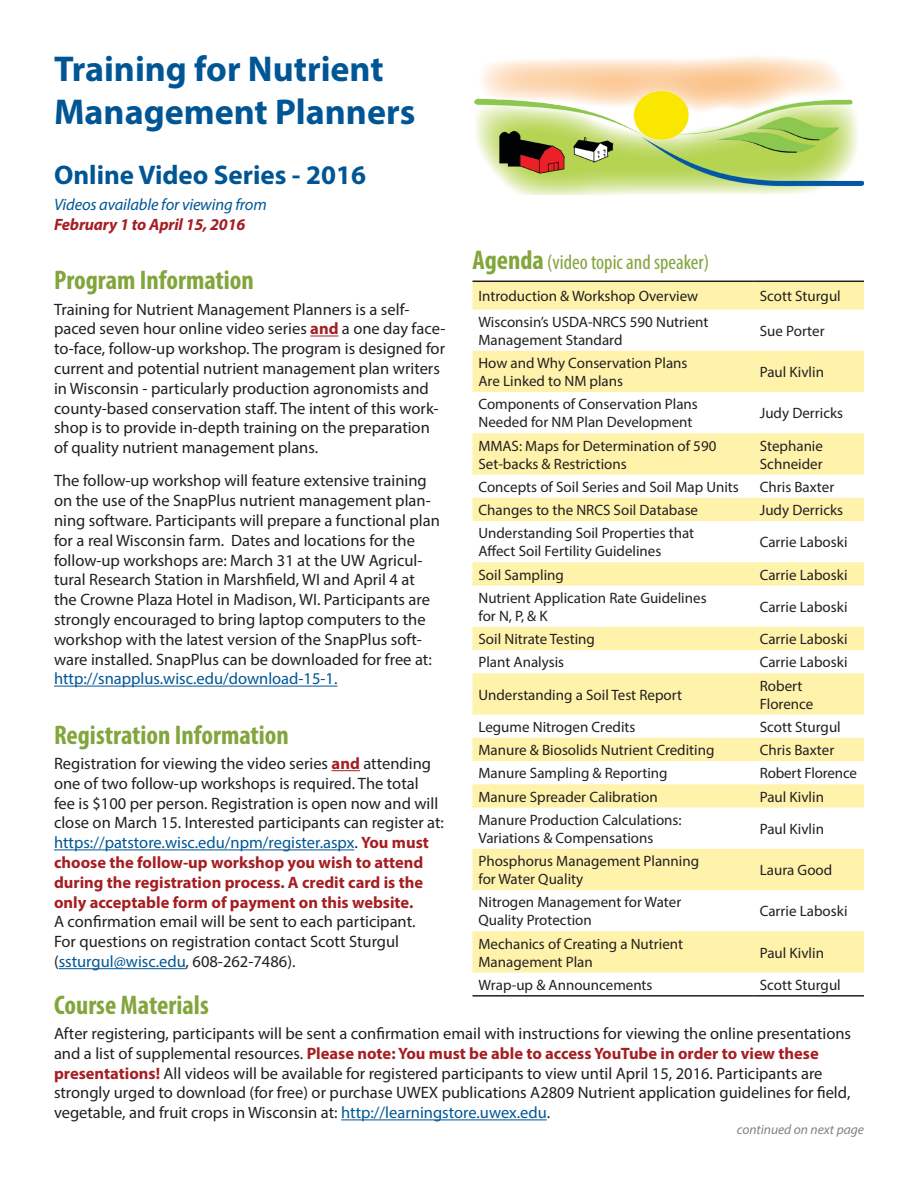
<style>
.page{position:relative;width:918px;height:1188px;background:#fff}
.page>*{position:absolute;margin:0;border:0;box-sizing:border-box;transform-origin:0 0}
.H1_title{font:700 36px/43.2px "Myriad Pro";color:#005695}
.H3_Section{font:700 condensed 27px "Myriad Pro";color:#82a53c}
.H2_Subtitle{font:700 27px "Myriad Pro";color:#005695}
.H3_Section-2{font:condensed 21px "Myriad Pro";color:#82a53c}
.P_BodyText_1{font:16.5px/19.8px "Myriad Pro";color:#231f20}
.P_BodyText_1-2{font:italic 16.5px/19.8px "Myriad Pro";letter-spacing:-.01em;color:#005695}
.TableText{font:15px/18px "Myriad Pro";color:#231f20}
.H4_ChecklistTitle{font:italic 13.5px "Myriad Pro";color:#808285}
.s1{font-weight:700;color:#a51e22}
.s2{color:#005695}
.s3{font-weight:700;font-size:27px}
</style>
<div class="page">
<svg style="left:310px;top:336px;width:29px;height:1px"></svg>
<hr style="left:54px;top:686px;width:284px;height:1px;background:#005695">
<svg style="left:332px;top:770px;width:28px;height:1px"></svg>
<hr style="left:54px;top:849px;width:300px;height:1px;background:#005695">
<hr style="left:59px;top:968px;width:127px;height:1px;background:#005695">
<img style="left:474px;top:56px;width:390px;height:138px">
<svg style="left:472px;top:282px;width:392px;height:691px"></svg>
<hr style="left:472px;top:281px;width:282px;height:1px;background:#231f20">
<hr style="left:754px;top:281px;width:110px;height:1px;background:#231f20">
<hr style="left:472px;top:995px;width:282px;height:2px;background:#231f20">
<hr style="left:754px;top:995px;width:110px;height:2px;background:#231f20">
<hr style="left:341px;top:1119px;width:206px;height:1px;background:#005695">
<p class="H1_title" style="left:54px;top:46px;width:363px">Training for Nutrient<br>Management Planners</p>
<p class="H2_Subtitle" style="left:54px;top:157px;width:314px">Online Video Series - 2016</p>
<p class="P_BodyText_1-2" style="left:54px;top:194px;width:214px">Videos available for viewing from<br><span class="s1">February 1 to April 15, 2016</span></p>
<p class="H3_Section" style="left:54px;top:263px;width:201px">Program Information</p>
<p class="P_BodyText_1" style="left:54px;top:299px;width:393px">Training for Nutrient Management Planners is a self&shy;paced seven hour online video series <span class="s1">and</span> a one day face&shy;to-face, follow-up workshop. The program is designed for current and potential nutrient management plan writers in Wisconsin - particularly production agronomists and county-based conservation staff. The intent of this work&shy;shop is to provide in-depth training on the preparation of quality nutrient management plans.</p>
<p class="P_BodyText_1" style="left:54px;top:471px;width:387px">The follow-up workshop will feature extensive training on the use of the SnapPlus nutrient management plan&shy;ning software. Participants will prepare a functional plan for a real Wisconsin farm. Dates and locations for the follow-up workshops are: March 31 at the UW Agricul&shy;tural Research Station in Marshfield, WI and April 4 at the Crowne Plaza Hotel in Madison, WI. Participants are strongly encouraged to bring laptop computers to the workshop with the latest version of the SnapPlus soft&shy;ware installed. SnapPlus can be downloaded for free at: <span class="s2">http://snapplus.wisc.edu/download-15-1.</span></p>
<p class="H3_Section" style="left:54px;top:718px;width:236px">Registration Information</p>
<p class="P_BodyText_1" style="left:54px;top:753px;width:392px">Registration for viewing the video series <span class="s1">and</span> attending one of two follow-up workshops is required. The total<br>fee is $100 per person. Registration is open now and will close on March 15. Interested participants can register at: <span class="s2">https://patstore.wisc.edu/npm/register.aspx</span>. <span class="s1">You must choose the follow-up workshop you wish to attend during the registration process. A credit card is the only acceptable form of payment on this website.<br></span>A confirmation email will be sent to each participant.<br>For questions on registration contact Scott Sturgul (<span class="s2">ssturgul@wisc.edu</span>, 608-262-7486).</p>
<p class="H3_Section-2" style="left:472px;top:249px;width:238px"><span class="s3">Agenda</span> (video topic and speaker)</p>
<p class="TableText" style="left:478px;top:287px;width:221px">Introduction &amp; Workshop Overview</p>
<p class="TableText" style="left:760px;top:287px;width:83px">Scott Sturgul</p>
<p class="TableText" style="left:478px;top:313px;width:231px">Wisconsin’s USDA-NRCS 590 Nutrient<br>Management Standard</p>
<p class="TableText" style="left:760px;top:322px;width:66px">Sue Porter</p>
<p class="TableText" style="left:478px;top:354px;width:211px">How and Why Conservation Plans<br>Are Linked to NM plans</p>
<p class="TableText" style="left:760px;top:363px;width:66px">Paul Kivlin</p>
<p class="TableText" style="left:478px;top:395px;width:221px">Components of Conservation Plans<br>Needed for NM Plan Development</p>
<p class="TableText" style="left:760px;top:404px;width:85px">Judy Derricks</p>
<p class="TableText" style="left:478px;top:436px;width:239px">MMAS: Maps for Determination of 590<br>Set-backs &amp; Restrictions</p>
<p class="TableText" style="left:760px;top:436px;width:65px">Stephanie<br>Schneider</p>
<p class="TableText" style="left:478px;top:478px;width:262px">Concepts of Soil Series and Soil Map Units</p>
<p class="TableText" style="left:760px;top:478px;width:76px">Chris Baxter</p>
<p class="TableText" style="left:478px;top:501px;width:221px">Changes to the NRCS Soil Database</p>
<p class="TableText" style="left:760px;top:501px;width:85px">Judy Derricks</p>
<p class="TableText" style="left:478px;top:524px;width:217px">Understanding Soil Properties that<br>Affect Soil Fertility Guidelines</p>
<p class="TableText" style="left:760px;top:533px;width:89px">Carrie Laboski</p>
<p class="TableText" style="left:478px;top:565px;width:87px">Soil Sampling</p>
<p class="TableText" style="left:760px;top:565px;width:89px">Carrie Laboski</p>
<p class="TableText" style="left:478px;top:589px;width:230px">Nutrient Application Rate Guidelines for N, P, &amp; K</p>
<p class="TableText" style="left:760px;top:598px;width:89px">Carrie Laboski</p>
<p class="TableText" style="left:478px;top:630px;width:118px">Soil Nitrate Testing</p>
<p class="TableText" style="left:760px;top:630px;width:89px">Carrie Laboski</p>
<p class="TableText" style="left:478px;top:653px;width:87px">Plant Analysis</p>
<p class="TableText" style="left:760px;top:653px;width:89px">Carrie Laboski</p>
<p class="TableText" style="left:478px;top:685px;width:205px">Understanding a Soil Test Report</p>
<p class="TableText" style="left:760px;top:676px;width:55px">Robert<br>Florence</p>
<p class="TableText" style="left:478px;top:718px;width:158px">Legume Nitrogen Credits</p>
<p class="TableText" style="left:760px;top:718px;width:83px">Scott Sturgul</p>
<p class="TableText" style="left:478px;top:741px;width:237px">Manure &amp; Biosolids Nutrient Crediting</p>
<p class="TableText" style="left:760px;top:741px;width:76px">Chris Baxter</p>
<p class="TableText" style="left:478px;top:764px;width:191px">Manure Sampling &amp; Reporting</p>
<p class="TableText" style="left:760px;top:764px;width:99px">Robert Florence</p>
<p class="TableText" style="left:478px;top:787px;width:181px">Manure Spreader Calibration</p>
<p class="TableText" style="left:760px;top:787px;width:66px">Paul Kivlin</p>
<p class="TableText" style="left:478px;top:811px;width:205px">Manure Production Calculations:<br>Variations &amp; Compensations</p>
<p class="TableText" style="left:760px;top:820px;width:66px">Paul Kivlin</p>
<p class="TableText" style="left:478px;top:852px;width:222px">Phosphorus Management Planning for Water Quality</p>
<p class="TableText" style="left:760px;top:861px;width:74px">Laura Good</p>
<p class="TableText" style="left:478px;top:893px;width:204px">Nitrogen Management for Water<br>Quality Protection</p>
<p class="TableText" style="left:760px;top:902px;width:89px">Carrie Laboski</p>
<p class="TableText" style="left:478px;top:934px;width:206px">Mechanics of Creating a Nutrient<br>Management Plan</p>
<p class="TableText" style="left:760px;top:943px;width:66px">Paul Kivlin</p>
<p class="TableText" style="left:478px;top:976px;width:176px">Wrap-up &amp; Announcements</p>
<p class="TableText" style="left:760px;top:976px;width:83px">Scott Sturgul</p>
<p class="H3_Section" style="left:54px;top:988px;width:156px">Course Materials</p>
<p class="P_BodyText_1" style="left:54px;top:1023px;width:799px">After registering, participants will be sent a confirmation email with instructions for viewing the online presentations and a list of supplemental resources. <span class="s1">Please note: You must be able to access YouTube in order to view these presentations!</span> All videos will be available for registered participants to view until April 15, 2016. Participants are strongly urged to download (for free) or purchase UWEX publications A2809 Nutrient application guidelines for field, vegetable, and fruit crops in Wisconsin at: <span class="s2">http://learningstore.uwex.edu</span>.</p>
<p class="H4_ChecklistTitle" style="left:737px;top:1121px;width:129px">continued on next page</p>
</div>
